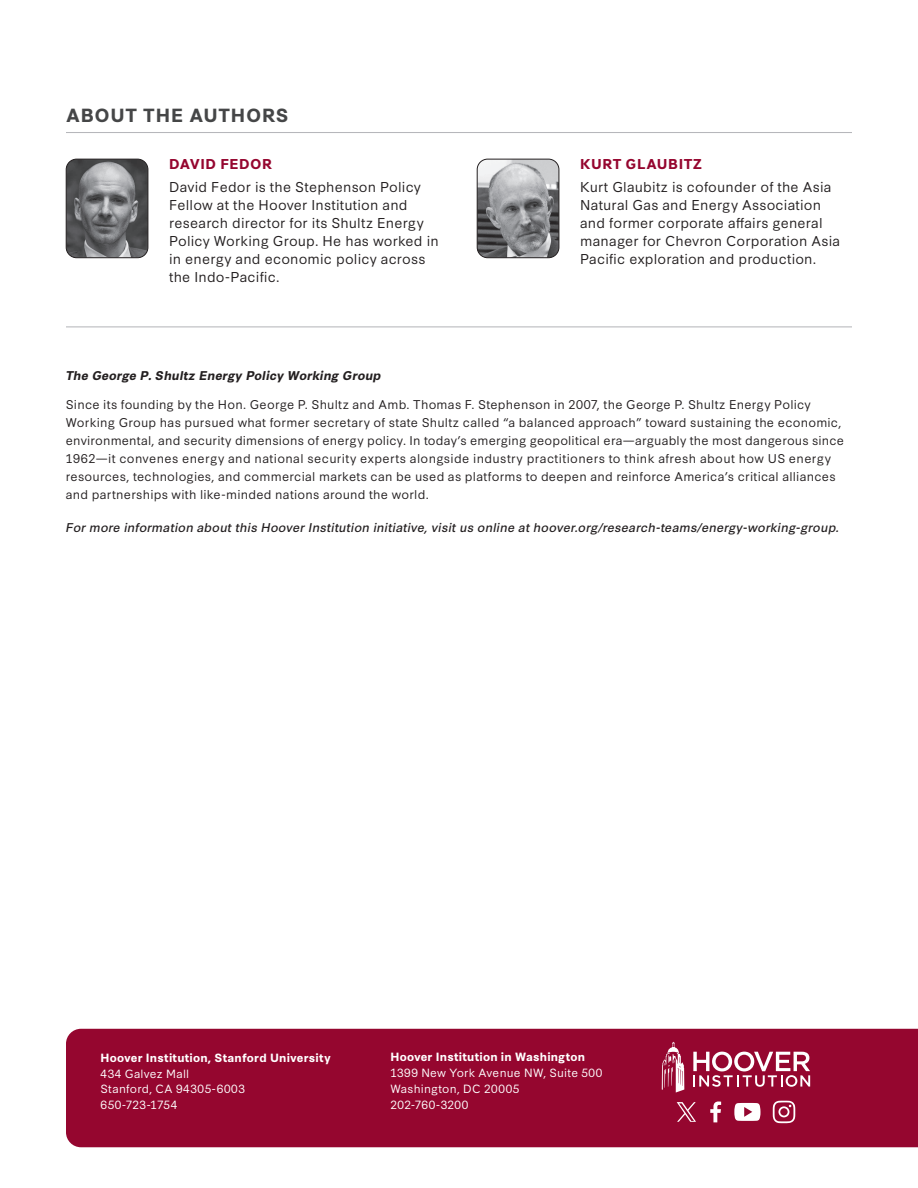
<style>
.page{position:relative;width:918px;height:1188px;background:#fff}
.page>*{position:absolute;margin:0;border:0;box-sizing:border-box;transform-origin:0 0}
.t1{font:700 18px "Synthese";letter-spacing:.04em;color:#454647}
.t2{font:13.5px/18px "Synthese";letter-spacing:.015em;color:#231f20}
.t3{font:700 13.5px "Synthese";letter-spacing:.04em;color:#95062f}
.t4{font:12px/18px "Synthese";letter-spacing:.02em;color:#231f20}
.t5{font:italic 12px "Synthese";letter-spacing:.01em;color:#231f20}
.t6{font:italic 700 12px "Synthese";letter-spacing:.01em;color:#231f20}
.t7{font:11.25px/15.8px "Synthese";letter-spacing:.025em;color:#fff}
.t8{font:700 11.25px "Synthese";letter-spacing:.015em;color:#fff}
</style>
<div class="page">
<div style="left:66px;top:1029px;width:852px;height:118px;background:#95062f"></div>
<svg style="left:693px;top:1052px;width:117px;height:35px"></svg>
<svg style="left:662px;top:1042px;width:22px;height:51px"></svg>
<svg style="left:677px;top:1102px;width:19px;height:20px"></svg>
<svg style="left:710px;top:1102px;width:11px;height:20px"></svg>
<svg style="left:773px;top:1101px;width:22px;height:22px"></svg>
<svg style="left:734px;top:1103px;width:27px;height:18px"></svg>
<hr style="left:66px;top:326px;width:786px;height:1px;background:#b6b7bb">
<hr style="left:66px;top:132px;width:786px;height:1px;background:#b6b7bb">
<img style="left:66px;top:159px;width:82px;height:99px">
<div style="left:66px;top:159px;width:82px;height:99px;border:1px solid #231f20;border-radius:10px"></div>
<img style="left:477px;top:159px;width:82px;height:99px">
<div style="left:477px;top:159px;width:82px;height:99px;border:1px solid #231f20;border-radius:10px"></div>
<h4 class="t1" style="left:66px;top:101px;width:224px">ABOUT THE AUTHORS</h4>
<h5 class="t3" style="left:169px;top:153px;width:104px">DAVID FEDOR</h5>
<p class="t2" style="left:169px;top:176px;width:271px">David Fedor is the Stephenson Policy Fellow at the Hoover Institution and research director for its Shultz Energy Policy Working Group. He has worked in in energy and economic policy across the Indo-Pacifc.</p>
<p class="t3" style="left:580px;top:153px;width:123px">KURT GLAUBITZ</p>
<p class="t2" style="left:580px;top:176px;width:262px">Kurt Glaubitz is cofounder of the Asia Natural Gas and Energy Association and former corporate afairs general manager for Chevron Corporation Asia Pacifc exploration and production.</p>
<h6 class="t6" style="left:66px;top:366px;width:317px">The George P. Shultz Energy Policy Working Group</h6>
<p class="t4" style="left:66px;top:394px;width:780px">Since its founding by the Hon. George P. Shultz and Amb. Thomas F. Stephenson in 2007, the George P. Shultz Energy Policy Working Group has pursued what former secretary of state Shultz called “a balanced approach” toward sustaining the economic, environmental, and security dimensions of energy policy. In today’s emerging geopolitical era—arguably the most dangerous since 1962—it convenes energy and national security experts alongside industry practitioners to think afresh about how US energy resources, technologies, and commercial markets can be used as platforms to deepen and reinforce America’s critical alliances and partnerships with like-minded nations around the world.</p>
<p class="t5" style="left:66px;top:517px;width:775px">For more information about this Hoover Institution initiative, visit us online at hoover.org/research-teams/energy-working-group.</p>
<p class="t8" style="left:100px;top:1049px;width:232px">Hoover Institution, Stanford University</p>
<p class="t7" style="left:100px;top:1065px;width:146px">434 Galvez Mall<br>Stanford, CA 94305-6003<br>650-723-1754</p>
<p class="t8" style="left:390px;top:1048px;width:196px">Hoover Institution in Washington</p>
<p class="t7" style="left:390px;top:1064px;width:214px">1399 New York Avenue NW, Suite 500<br>Washington, DC 20005<br>202-760-3200</p>
</div>
